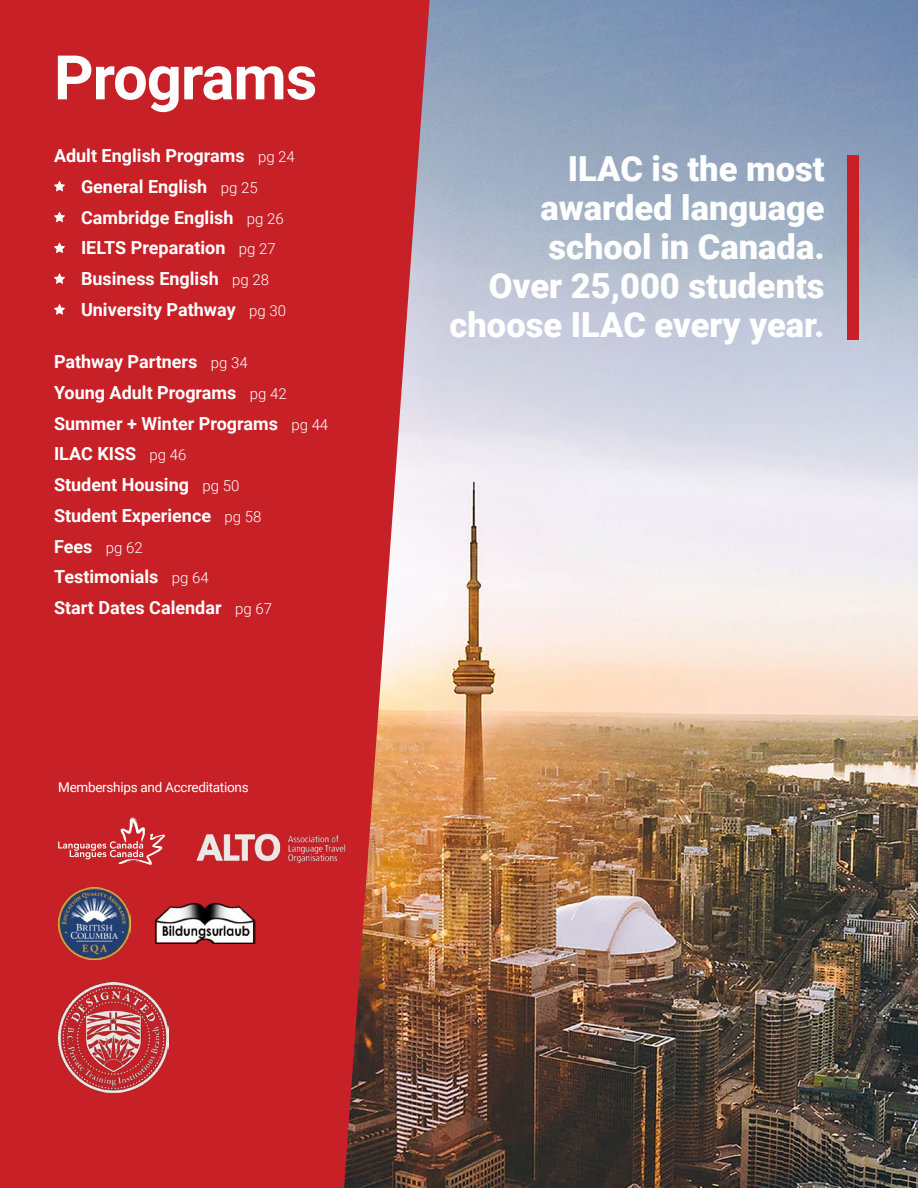
<style>
.page{position:relative;width:918px;height:1188px;background:#fff}
.page>*{position:absolute;margin:0;border:0;box-sizing:border-box;transform-origin:0 0}
.t1{font:700 61.5px "Roboto";letter-spacing:-.015em;color:#fff}
.t2{font:900 34.5px/39px "Roboto";color:#fff;text-align:right}
.t3{font:700 18px/30.8px "Roboto";color:#fff}
.t4{font:13.5px "Roboto";letter-spacing:-.02em;color:#fff}
.s1{font-weight:300;font-size:15px}
</style>
<div class="page">
<img style="left:430px;top:0;width:488px;height:1188px">
<svg style="left:0;top:0;width:430px;height:1188px;background:#c52d30"></svg>
<div style="left:847px;top:155px;width:12px;height:184px;background:#c72127"></div>
<svg style="left:54px;top:181px;width:11px;height:10px"></svg>
<svg style="left:54px;top:212px;width:11px;height:10px"></svg>
<svg style="left:54px;top:243px;width:11px;height:10px"></svg>
<svg style="left:54px;top:273px;width:11px;height:11px"></svg>
<svg style="left:54px;top:304px;width:11px;height:11px"></svg>
<svg style="left:58px;top:817px;width:107px;height:48px;background:#cf4146"></svg>
<img style="left:194px;top:832px;width:153px;height:31px">
<img style="left:58px;top:888px;width:72px;height:72px">
<img style="left:156px;top:904px;width:100px;height:40px">
<img style="left:58px;top:982px;width:111px;height:111px">
<h1 class="t1" style="left:54px;top:34px;width:265px">Programs</h1>
<p class="t3" style="left:81px;top:140px;width:215px;text-indent:-27px">Adult English Programs <span class="s1">pg 24<br></span>General English <span class="s1">pg 25<br></span>Cambridge English <span class="s1">pg 26<br></span>IELTS Preparation <span class="s1">pg 27<br></span>Business English <span class="s1">pg 28<br></span>University Pathway <span class="s1">pg 30</span></p>
<p class="t3" style="left:54px;top:346px;width:276px">Pathway Partners <span class="s1">pg 34<br></span>Young Adult Programs <span class="s1">pg 42<br></span>Summer + Winter Programs <span class="s1">pg 44<br></span>ILAC KISS <span class="s1">pg 46<br></span>Student Housing <span class="s1">pg 50<br></span>Student Experience <span class="s1">pg 58<br></span>Fees <span class="s1">pg 62<br></span>Testimonials <span class="s1">pg 64<br></span>Start Dates Calendar <span class="s1">pg 67</span></p>
<p class="t4" style="left:58px;top:778px;width:192px">Memberships and Accreditations</p>
<h2 class="t2" style="left:450px;top:148px;width:377px">ILAC is the most awarded language school in Canada.<br>Over 25,000 students choose ILAC every year.</h2>
</div>
